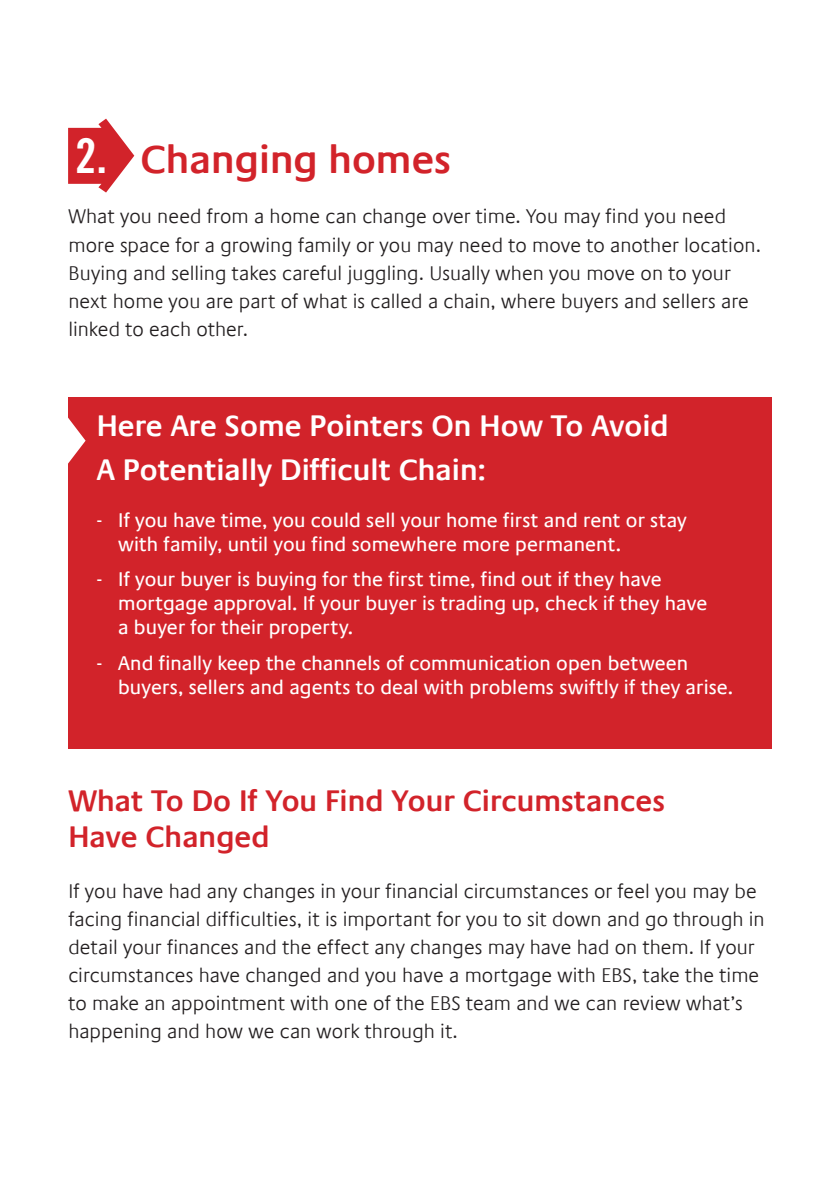
<style>
.page{position:relative;width:840px;height:1191px;background:#fff}
.page>*{position:absolute;margin:0;border:0;box-sizing:border-box;transform-origin:0 0}
.t1{font:48px "Trade Gothic Bold Cond Twenty";color:#fff}
.t2{font:600 40px "Praxis Com";color:#d2232a}
.t3{font:600 30px/44px "Praxis Com";color:#fff}
.t4{font:600 30px/36px "Praxis Com";color:#d2232a}
.t5{font:300 20px/28px "Praxis Com";letter-spacing:.005em;color:#231f20}
.t6{font:20px/24px "Praxis Com";letter-spacing:.005em;color:#fff}
</style>
<div class="page">
<div style="left:68px;top:397px;width:703px;height:351px;background:#d2232a"></div>
<svg style="left:68px;top:119px;width:66px;height:73px"></svg>
<svg style="left:68px;top:417px;width:18px;height:47px"></svg>
<p class="t1" style="left:75px;top:126px;width:33px">2.</p>
<p class="t2" style="left:140px;top:135px;width:312px">Changing homes</p>
<p class="t5" style="left:68px;top:203px;width:693px">What you need from a home can change over time. You may find you need more space for a growing family or you may need to move to another location.<br>Buying and selling takes careful juggling. Usually when you move on to your next home you are part of what is called a chain, where buyers and sellers are linked to each other.</p>
<p class="t3" style="left:97px;top:404px;width:573px">Here Are Some Pointers On How To Avoid<br>A Potentially Difficult Chain:</p>
<p class="t6" style="left:118px;top:508px;width:570px;text-indent:-21px">- If you have time, you could sell your home first and rent or stay with family, until you find somewhere more permanent.</p>
<p class="t6" style="left:118px;top:567px;width:590px;text-indent:-21px">- If your buyer is buying for the first time, find out if they have mortgage approval. If your buyer is trading up, check if they have a buyer for their property.</p>
<p class="t6" style="left:118px;top:651px;width:616px;text-indent:-21px">- And finally keep the channels of communication open between buyers, sellers and agents to deal with problems swiftly if they arise.</p>
<p class="t4" style="left:68px;top:783px;width:598px">What To Do If You Find Your Circumstances<br>Have Changed</p>
<p class="t5" style="left:68px;top:877px;width:697px">If you have had any changes in your financial circumstances or feel you may be facing financial difficulties, it is important for you to sit down and go through in detail your finances and the effect any changes may have had on them. If your circumstances have changed and you have a mortgage with EBS, take the time to make an appointment with one of the EBS team and we can review what’s happening and how we can work through it.</p>
</div>
